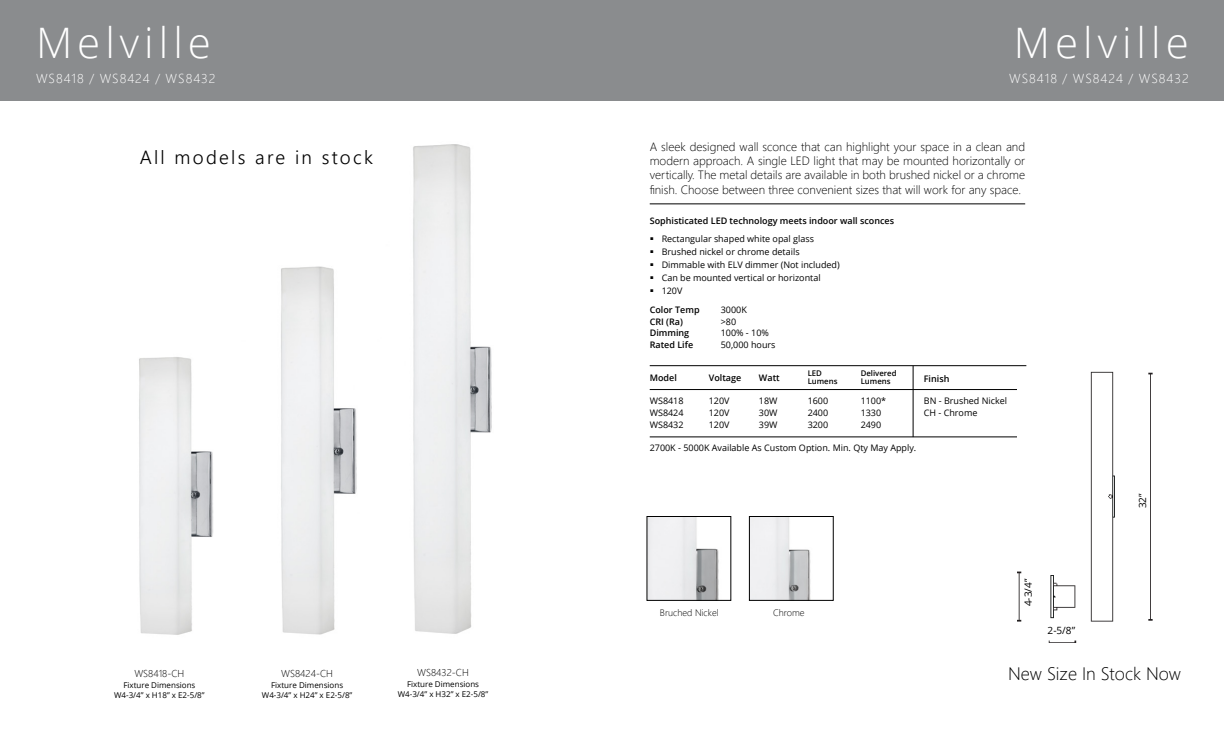
<style>
.page{position:relative;width:1224px;height:735px;background:#fff}
.page>*{position:absolute;margin:0;border:0;box-sizing:border-box;transform-origin:0 0}
.t1{font:300 42px "Open Sans";letter-spacing:.12em;color:#fff}
.t2{font:300 19px "Segoe UI";letter-spacing:.12em;color:#000}
.t3{font:300 18px "Segoe UI";color:#000}
.t4{font:300 13px "Segoe UI";letter-spacing:.075em;color:#fff}
.t5{font:300 12px/14.4px "Segoe UI";color:#000;text-align:justify}
.t6{font:300 10px "Segoe UI";color:#000}
.t7{font:10px "Open Sans";color:#000}
.t8{font:300 9.4px "Segoe UI";color:#000}
.t9{font:9.2px/13.1px "Wingdings";color:#000;text-align:justify}
.t10{font:9px/11.8px "Open Sans";color:#000}
.t11{font:600 9px/11.8px "Open Sans";color:#000}
.t12{font:8px/9.6px "Open Sans";color:#000;text-align:center}
.t13{font:600 7.8px/7.8px "Open Sans";color:#000}
</style>
<div class="page">
<img style="left:649px;top:518px;width:70px;height:81px">
<img style="left:751px;top:518px;width:60px;height:81px">
<img style="left:139px;top:144px;width:353px;height:491px">
<div style="left:0;top:0;width:1224px;height:101px;background:#8a8c8e"></div>
<hr style="left:650px;top:204px;width:375px;height:1px;background:#000">
<hr style="left:650px;top:365px;width:376px;height:1px;background:#000">
<hr style="left:650px;top:389px;width:376px;height:1px;background:#000">
<hr style="left:650px;top:437px;width:376px;height:1px;background:#000">
<hr style="left:913px;top:366px;width:1px;height:71px;background:#000">
<div style="left:647px;top:516px;width:84px;height:85px;border:1px solid #000"></div>
<div style="left:749px;top:516px;width:85px;height:85px;border:1px solid #000"></div>
<img style="left:1091px;top:371px;width:62px;height:251px">
<img style="left:1017px;top:389px;width:60px;height:253px">
<h1 class="t1" style="left:36px;top:14px;width:177px">Melville</h1>
<h1 class="t1" style="left:1014px;top:14px;width:177px">Melville</h1>
<h3 class="t4" style="left:36px;top:68px;width:181px">WS8418 / WS8424 / WS8432</h3>
<h3 class="t4" style="left:1009px;top:68px;width:181px">WS8418 / WS8424 / WS8432</h3>
<h2 class="t2" style="left:140px;top:142px;width:235px">All models are in stock</h2>
<p class="t6" style="left:134px;top:665px;width:52px">WS8418-CH</p>
<p class="t6" style="left:281px;top:665px;width:53px">WS8424-CH</p>
<p class="t6" style="left:417px;top:664px;width:53px">WS8432-CH</p>
<p class="t12" style="left:114px;top:680px;width:92px">Fixture Dimensions<br>W4-3/4” x H18” x E2-5/8”</p>
<p class="t12" style="left:398px;top:679px;width:92px">Fixture Dimensions<br>W4-3/4” x H32” x E2-5/8”</p>
<p class="t12" style="left:262px;top:680px;width:92px">Fixture Dimensions<br>W4-3/4” x H24” x E2-5/8”</p>
<p class="t5" style="left:650px;top:139px;width:377px">A sleek designed wall sconce that can highlight your space in a clean and modern approach. A single LED light that may be mounted horizontally or vertically. The metal details are available in both brushed nickel or a chrome finish. Choose between three convenient sizes that will work for any space.</p>
<p class="t11" style="left:650px;top:215px;width:246px">Sophisticated LED technology meets indoor wall sconces</p>
<p class="t9" style="left:650px;top:232px;width:6px">▪ ▪ ▪ ▪ ▪</p>
<p class="t10" style="left:662px;top:232px;width:180px;line-height:13.1px">Rectangular shaped white opal glass<br>Brushed nickel or chrome details<br>Dimmable with ELV dimmer (Not included)<br>Can be mounted vertical or horizontal<br>120V</p>
<p class="t11" style="left:650px;top:303px;width:51px">Color Temp<br>CRI (Ra)<br>Dimming<br>Rated Life</p>
<p class="t10" style="left:721px;top:303px;width:56px">3000K<br>&gt;80<br>100% - 10%<br>50,000 hours</p>
<p class="t11" style="left:650px;top:372px;width:29px">Model</p>
<p class="t11" style="left:709px;top:372px;width:34px">Voltage</p>
<p class="t11" style="left:759px;top:372px;width:22px">Watt</p>
<p class="t13" style="left:808px;top:369px;width:31px">LED<br>Lumens</p>
<p class="t13" style="left:861px;top:369px;width:37px">Delivered<br>Lumens</p>
<p class="t11" style="left:924px;top:372px;width:27px">Finish</p>
<p class="t10" style="left:808px;top:395px;width:22px;text-align:justify">1600<br>2400<br>3200</p>
<p class="t10" style="left:924px;top:395px;width:85px">BN - Brushed Nickel<br>CH - Chrome</p>
<p class="t10" style="left:650px;top:395px;width:35px;text-align:justify">WS8418<br>WS8424<br>WS8432</p>
<p class="t10" style="left:709px;top:395px;width:22px;text-align:justify">120V 120V 120V</p>
<p class="t10" style="left:759px;top:395px;width:20px;text-align:justify">18W 30W 39W</p>
<p class="t10" style="left:861px;top:395px;width:27px">1100*<br>1330<br>2490</p>
<p class="t10" style="left:650px;top:442px;width:268px">2700K - 5000K Available As Custom Option. Min. Qty May Apply.</p>
<p class="t8" style="left:660px;top:605px;width:60px">Bruched Nickel</p>
<p class="t8" style="left:773px;top:605px;width:33px">Chrome</p>
<p class="t7" style="left:1021px;top:606px;width:29px;rotate:-90deg">4-3/4”</p>
<p class="t7" style="left:1048px;top:623px;width:29px">2-5/8”</p>
<p class="t7" style="left:1136px;top:508px;width:16px;rotate:-90deg">32”</p>
<h3 class="t3" style="left:1008px;top:659px;width:174px">New Size In Stock Now</h3>
</div>
